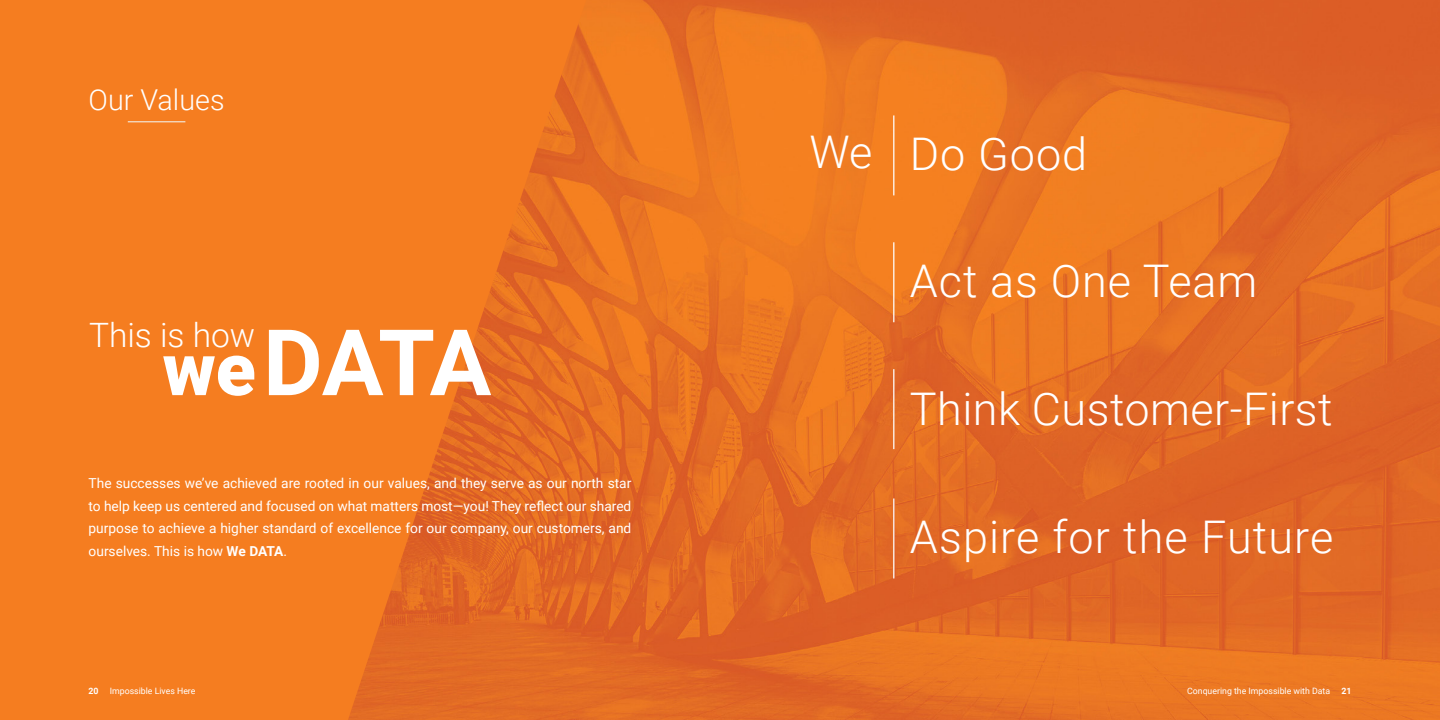
<style>
.page{position:relative;width:1440px;height:720px;background:#fff}
.page>*{position:absolute;margin:0;border:0;box-sizing:border-box;transform-origin:0 0}
.t1{font:700 91.88px "Roboto";color:#fff}
.t2{font:300 45px "Roboto";letter-spacing:.02em;color:#fff}
.t3{font:300 33.5px "Roboto";color:#fff}
.t4{font:300 28.75px "Roboto";color:#fff}
.t5{font:13.75px/22.5px "Roboto";color:#fff;text-align:justify}
.t6{font:8.75px "Roboto";color:#fff}
.t7{font:700 8.75px "Roboto";color:#fff}
.s1{font-weight:900;font-size:73.5px}
.s2{font-weight:700}
</style>
<div class="page">
<img style="left:586px;top:0;width:854px;height:720px">
<svg style="left:0;top:0;width:586px;height:720px;background:#f17920"></svg>
<hr style="left:893px;top:115px;width:1px;height:80px;background:#fff">
<hr style="left:893px;top:242px;width:1px;height:80px;background:#fff">
<hr style="left:893px;top:369px;width:1px;height:80px;background:#fff">
<hr style="left:893px;top:499px;width:1px;height:79px;background:#fff">
<hr style="left:128px;top:121px;width:57px;height:1px;background:#f2f9fa">
<h3 class="t4" style="left:89px;top:80px;width:138px">Our Values</h3>
<h3 class="t3" style="left:89px;top:312px;width:168px">This is how</h3>
<h1 class="t1" style="left:162px;top:298px;width:331px"><span class="s1">we</span> DATA</h1>
<p class="t5" style="left:89px;top:472px;width:544px">The successes we’ve achieved are rooted in our values, and they serve as our north star to help keep us centered and focused on what matters most—you! They reflect our shared purpose to achieve a higher standard of excellence for our company, our customers, and ourselves. This is how <span class="s2">We DATA</span>.</p>
<h2 class="t2" style="left:809px;top:122px;width:279px">We Do Good</h2>
<h2 class="t2" style="left:910px;top:250px;width:349px">Act as One Team</h2>
<h2 class="t2" style="left:910px;top:378px;width:424px">Think Customer-First</h2>
<h2 class="t2" style="left:910px;top:505px;width:425px">Aspire for the Future</h2>
<p class="t7" style="left:89px;top:685px;width:12px">20</p>
<p class="t6" style="left:110px;top:685px;width:87px">Impossible Lives Here</p>
<p class="t6" style="left:1187px;top:685px;width:145px">Conquering the Impossible with Data</p>
<p class="t7" style="left:1341px;top:685px;width:12px">21</p>
</div>
